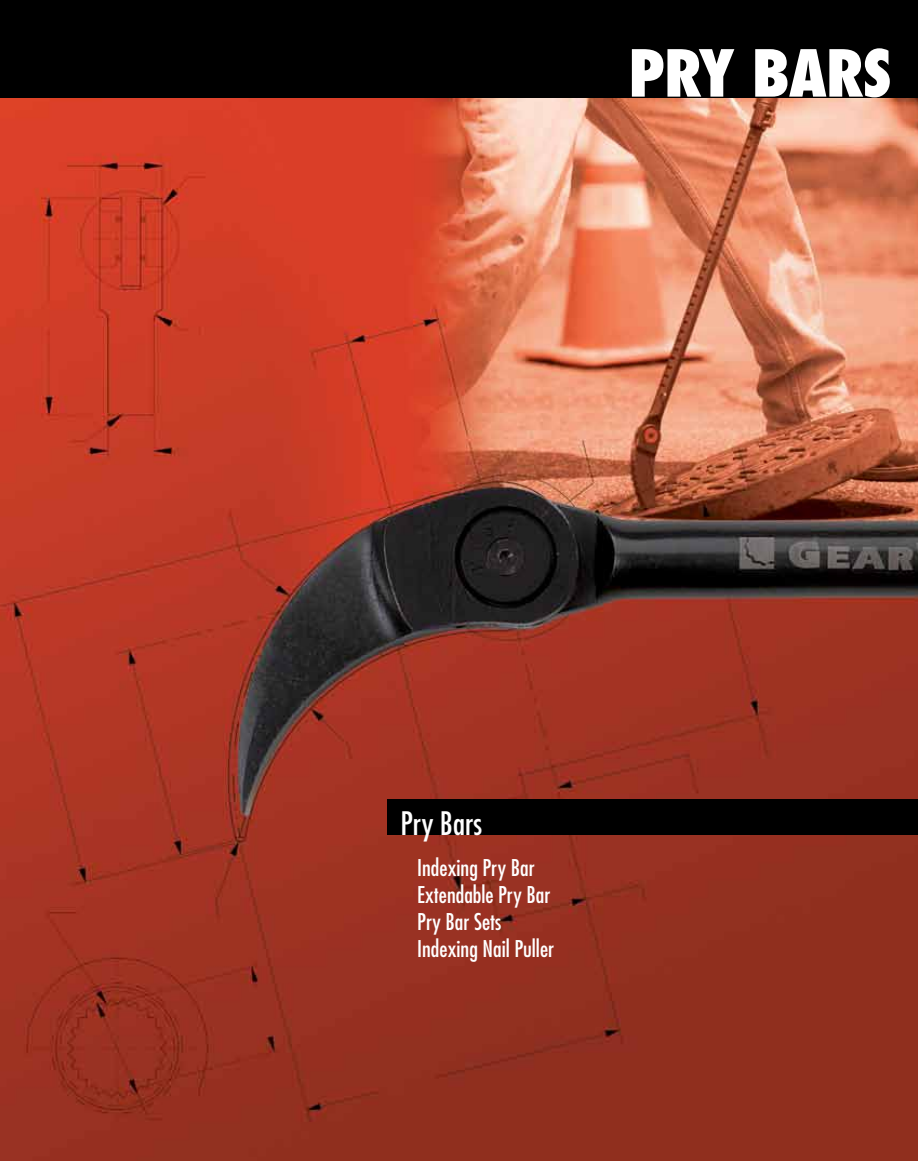
<style>
.page{position:relative;width:918px;height:1161px;background:#fff}
.page>*{position:absolute;margin:0;border:0;box-sizing:border-box;transform-origin:0 0}
.t1{font:800 condensed 63px "Futura LT";letter-spacing:-.02em;color:#fff}
.t2{font:condensed 31.5px "Futura LT";color:#fff}
.t3{font:condensed 22.5px/27px "Futura LT";color:#fff}
</style>
<div class="page">
<img style="left:0;top:97px;width:918px;height:1064px">
<div style="left:0;top:0;width:918px;height:97px;background:#000"></div>
<div style="left:387px;top:800px;width:531px;height:35px;background:#000"></div>
<h1 class="t1" style="left:628px;top:34px;width:266px">PRY BARS</h1>
<h2 class="t2" style="left:400px;top:805px;width:83px">Pry Bars</h2>
<p class="t3" style="left:417px;top:854px;width:138px">Indexing Pry Bar<br>Extendable Pry Bar<br>Pry Bar Sets<br>Indexing Nail Puller</p>
</div>
